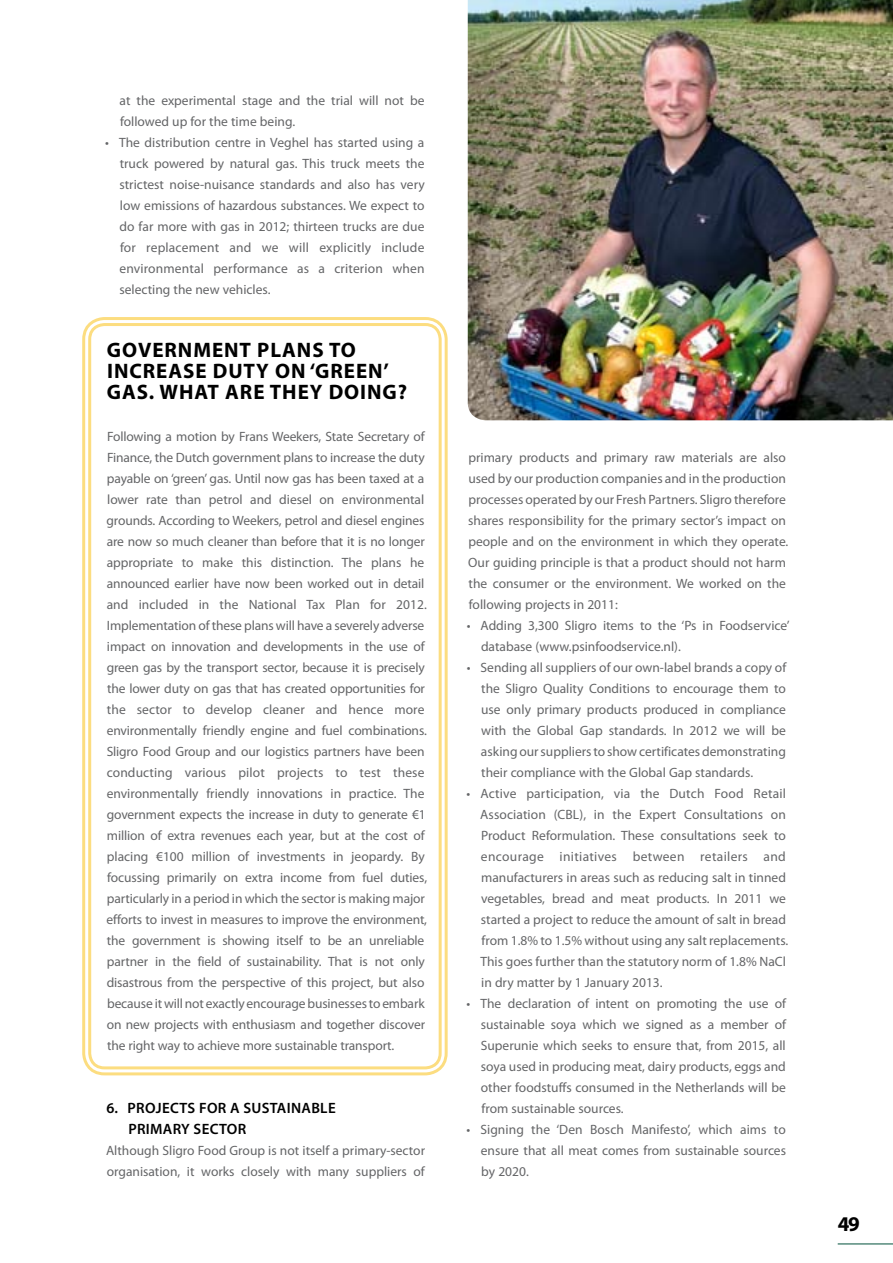
<style>
.page{position:relative;width:893px;height:1263px;background:#fff}
.page>*{position:absolute;margin:0;border:0;box-sizing:border-box;transform-origin:0 0}
.t1{font:700 21px/21px "Myriad Pro";letter-spacing:.045em;color:#000}
.t2{font:600 15px/21px "Myriad Pro";letter-spacing:.02em;color:#000}
.t3{font:13.5px/21px "Myriad Pro";color:#646567}
</style>
<div class="page">
<img style="left:468px;top:0;width:425px;height:420px">
<div style="left:82px;top:317px;width:366px;height:758px;border:3px solid #fcdd80;border-radius:21px"></div>
<div style="left:88px;top:323px;width:354px;height:746px;border:3px solid #fcdd80;border-radius:15px"></div>
<hr style="left:838px;top:1243px;width:55px;height:1px;background:#00513b">
<p class="t3" style="left:120px;top:90px;width:306px">at the experimental stage and the trial will not be followed up for the time being.</p>
<p class="t3" style="left:119px;top:132px;width:307px;text-align:justify;text-indent:-14px">• The distribution centre in Veghel has started using a truck powered by natural gas. This truck meets the strictest noise-nuisance standards and also has very low emissions of hazardous substances. We expect to do far more with gas in 2012; thirteen trucks are due for replacement and we will explicitly include environmental performance as a criterion when selecting the new vehicles.</p>
<h1 class="t1" style="left:107px;top:339px;width:302px">GOVERNMENT PLANS TO<br>INCREASE DUTY ON ‘GREEN’<br>GAS. WHAT ARE THEY DOING?</h1>
<p class="t3" style="left:107px;top:426px;width:322px">Following a motion by Frans Weekers, State Secretary of Finance, the Dutch government plans to increase the duty payable on ‘green’ gas. Until now gas has been taxed at a lower rate than petrol and diesel on environmental grounds. According to Weekers, petrol and diesel engines are now so much cleaner than before that it is no longer appropriate to make this distinction. The plans he announced earlier have now been worked out in detail and included in the National Tax Plan for 2012.<br>Implementation of these plans will have a severely adverse impact on innovation and developments in the use of green gas by the transport sector, because it is precisely the lower duty on gas that has created opportunities for the sector to develop cleaner and hence more environmentally friendly engine and fuel combinations.<br>Sligro Food Group and our logistics partners have been conducting various pilot projects to test these environmentally friendly innovations in practice. The government expects the increase in duty to generate €1 million of extra revenues each year, but at the cost of placing €100 million of investments in jeopardy. By focussing primarily on extra income from fuel duties, particularly in a period in which the sector is making major efforts to invest in measures to improve the environment, the government is showing itself to be an unreliable partner in the field of sustainability. That is not only disastrous from the perspective of this project, but also because itwillnot exactly encouragebusinessestoembark on new projects with enthusiasm and together discover the right way to achieve more sustainable transport.</p>
<p class="t2" style="left:128px;top:1097px;width:209px;text-indent:-22px">6. PROJECTS FOR A SUSTAINABLE<br>PRIMARY SECTOR</p>
<p class="t3" style="left:106px;top:1140px;width:320px">Although Sligro Food Group is not itself a primary-sector organisation, it works closely with many suppliers of</p>
<p class="t3" style="left:468px;top:447px;width:322px">primary products and primary raw materials are also used by our production companies and in the production processes operated by our Fresh Partners. Sligro therefore shares responsibility for the primary sector’s impact on people and on the environment in which they operate.<br>Our guiding principle is that a product should not harm the consumer or the environment. We worked on the following projects in 2011:</p>
<p class="t3" style="left:481px;top:615px;width:310px;text-indent:-14px">• Adding 3,300 Sligro items to the ‘Ps in Foodservice’ database (www.psinfoodservice.nl).</p>
<p class="t3" style="left:481px;top:657px;width:307px;text-align:justify;text-indent:-14px">• Sending all suppliers of our own-label brands a copy of the Sligro Quality Conditions to encourage them to use only primary products produced in compliance with the Global Gap standards. In 2012 we will be askingoursuppliersto showcertificatesdemonstrating their compliance with the Global Gap standards.</p>
<p class="t3" style="left:480px;top:783px;width:310px;text-indent:-14px">• Active participation, via the Dutch Food Retail Association (CBL), in the Expert Consultations on Product Reformulation. These consultations seek to encourage initiatives between retailers and manufacturers in areas such as reducing salt in tinned vegetables, bread and meat products. In 2011 we started a project to reduce the amount of salt in bread from 1.8% to 1.5% without using any salt replacements.<br>This goes further than the statutory norm of 1.8% NaCl in dry matter by 1 January 2013.</p>
<p class="t3" style="left:481px;top:993px;width:307px;text-align:justify;text-indent:-14px">• The declaration of intent on promoting the use of sustainable soya which we signed as a member of Superunie which seeks to ensure that, from 2015, all soya used in producing meat, dairy products, eggs and other foodstuffs consumed in the Netherlands will be from sustainable sources.</p>
<p class="t3" style="left:481px;top:1119px;width:307px;text-align:justify;text-indent:-14px">• Signing the ‘Den Bosch Manifesto’, which aims to ensure that all meat comes from sustainable sources by 2020.</p>
<h1 class="t1" style="left:838px;top:1213px;width:24px">49</h1>
</div>
